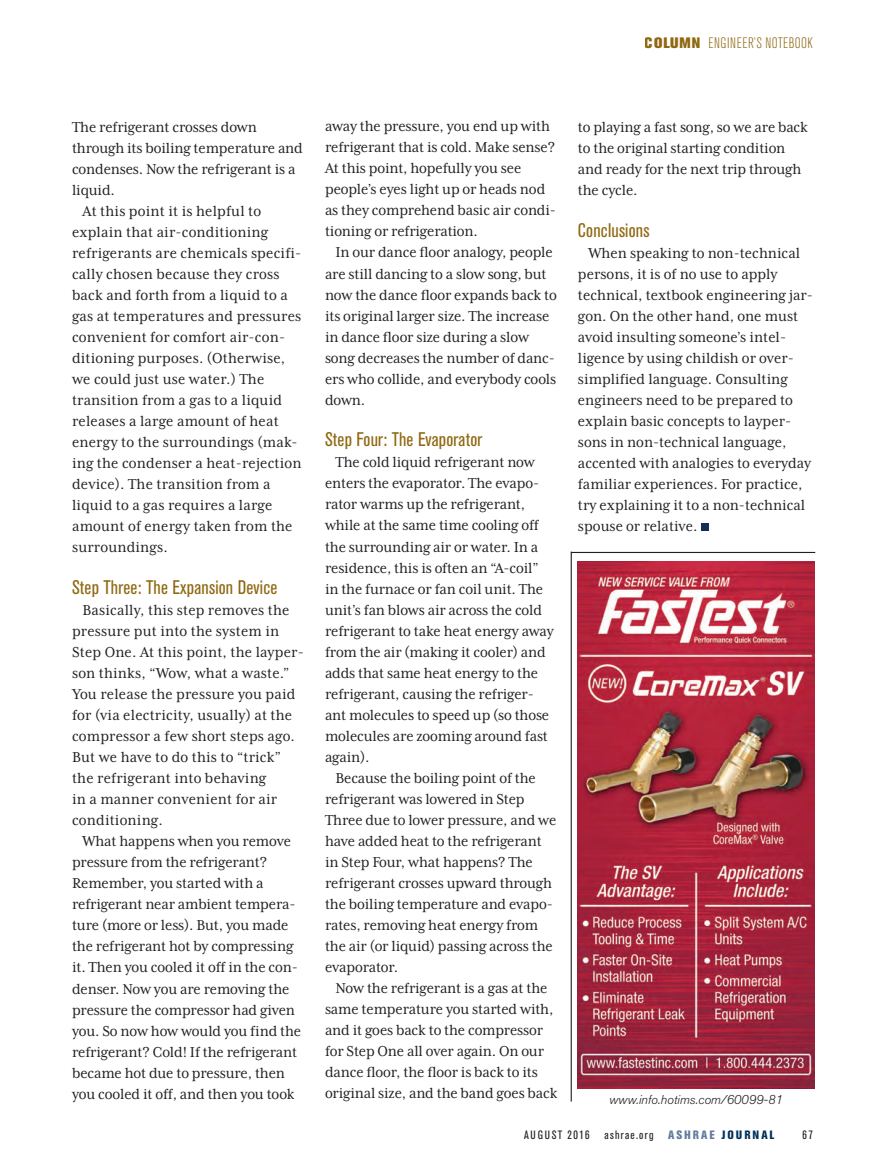
<style>
.page{position:relative;width:885px;height:1175px;background:#fff}
.page>*{position:absolute;margin:0;border:0;box-sizing:border-box;transform-origin:0 0}
.Subhead_1{font:condensed 19.5px "Akzidenz Grotesk BE";letter-spacing:.01em;color:#8f6811}
.text_indent{font:16.5px/21px "Mrs Eaves XL Serif Nar OT";letter-spacing:-.01em;color:#231f20}
.text_indent-2{font:16.5px/21px "Mrs Eaves XL Serif Nar OT";letter-spacing:.01em;color:#231f20}
.t1{font:300 condensed 15px "Akzidenz Grotesk BE";letter-spacing:.04em;color:#8f6811}
.Reader_Service{font:italic 300 12.75px "Akzidenz Grotesk BE";color:#231f20}
.running_foot{font:condensed 12px "Akzidenz Grotesk BE";letter-spacing:.115em;color:#231f20}
.s1{font-weight:800;font-stretch:normal}
.s2{font-weight:800;color:#647b9d}
.s3{font-weight:800;color:#00315a}
</style>
<div class="page">
<img style="left:577px;top:562px;width:236px;height:526px">
<hr style="left:570px;top:551px;width:1px;height:550px;background:#231f20">
<hr style="left:570px;top:552px;width:245px;height:1px;background:#231f20">
<div style="left:700px;top:523px;width:8px;height:8px;background:#142e58"></div>
<p class="t1" style="left:644px;top:35px;width:169px"><span class="s1">COLUMN</span> ENGINEER’S NOTEBOOK</p>
<p class="text_indent" style="left:72px;top:117px;width:232px">The refrigerant crosses down through its boiling temperature and condenses. Now the refrigerant is a liquid.</p>
<p class="text_indent-2" style="left:72px;top:201px;width:231px;text-indent:10px">At this point it is helpful to explain that air-conditioning refrigerants are chemicals specifi&shy;cally chosen because they cross back and forth from a liquid to a gas at temperatures and pressures convenient for comfort air-con&shy;ditioning purposes. (Otherwise, we could just use water.) The transition from a gas to a liquid releases a large amount of heat energy to the surroundings (mak&shy;ing the condenser a heat-rejection device). The transition from a liquid to a gas requires a large amount of energy taken from the surroundings.</p>
<p class="Subhead_1" style="left:72px;top:576px;width:207px">Step Three: The Expansion Device</p>
<p class="text_indent-2" style="left:72px;top:600px;width:233px;text-indent:10px">Basically, this step removes the pressure put into the system in<br>Step One. At this point, the layper&shy;son thinks, “Wow, what a waste.”<br>You release the pressure you paid for (via electricity, usually) at the compressor a few short steps ago.<br>But we have to do this to “trick” the refrigerant into behaving<br>in a manner convenient for air conditioning.</p>
<p class="text_indent" style="left:72px;top:831px;width:230px;text-indent:10px">What happens when you remove pressure from the refrigerant?<br>Remember, you started with a refrigerant near ambient tempera&shy;ture (more or less). But, you made the refrigerant hot by compressing it. Then you cooled it off in the con&shy;denser. Now you are removing the pressure the compressor had given you. So now how would you find the refrigerant? Cold! If the refrigerant became hot due to pressure, then you cooled it off, and then you took</p>
<p class="text_indent" style="left:325px;top:116px;width:232px">away the pressure, you end up with refrigerant that is cold. Make sense?<br>At this point, hopefully you see people’s eyes light up or heads nod as they comprehend basic air condi&shy;tioning or refrigeration.</p>
<p class="text_indent" style="left:325px;top:242px;width:233px;text-indent:10px">In our dance floor analogy, people are still dancing to a slow song, but now the dance floor expands back to its original larger size. The increase in dance floor size during a slow song decreases the number of danc&shy;ers who collide, and everybody cools down.</p>
<p class="Subhead_1" style="left:325px;top:429px;width:159px">Step Four: The Evaporator</p>
<p class="text_indent" style="left:325px;top:452px;width:230px;text-indent:10px">The cold liquid refrigerant now enters the evaporator. The evapo&shy;rator warms up the refrigerant, while at the same time cooling off the surrounding air or water. In a residence, this is often an “A-coil” in the furnace or fan coil unit. The unit’s fan blows air across the cold refrigerant to take heat energy away from the air (making it cooler) and adds that same heat energy to the refrigerant, causing the refriger&shy;ant molecules to speed up (so those molecules are zooming around fast again).</p>
<p class="text_indent" style="left:325px;top:767px;width:233px;text-indent:10px">Because the boiling point of the refrigerant was lowered in Step<br>Three due to lower pressure, and we have added heat to the refrigerant in Step Four, what happens? The refrigerant crosses upward through the boiling temperature and evapo&shy;rates, removing heat energy from the air (or liquid) passing across the evaporator.</p>
<p class="text_indent" style="left:325px;top:977px;width:234px;text-indent:10px">Now the refrigerant is a gas at the same temperature you started with, and it goes back to the compressor for Step One all over again. On our dance floor, the floor is back to its original size, and the band goes back</p>
<p class="text_indent" style="left:578px;top:117px;width:231px">to playing a fast song, so we are back to the original starting condition and ready for the next trip through the cycle.</p>
<p class="Subhead_1" style="left:578px;top:219px;width:73px">Conclusions</p>
<p class="text_indent" style="left:578px;top:243px;width:236px;text-indent:10px">When speaking to non-technical persons, it is of no use to apply technical, textbook engineering jar&shy;gon. On the other hand, one must avoid insulting someone’s intel&shy;ligence by using childish or over&shy;simplified language. Consulting engineers need to be prepared to explain basic concepts to layper&shy;sons in non-technical language, accented with analogies to everyday familiar experiences. For practice, try explaining it to a non-technical spouse or relative.</p>
<p class="Reader_Service" style="left:608px;top:1092px;width:175px">www.info.hotims.com/60099-81</p>
<p class="running_foot" style="left:524px;top:1128px;width:252px">AUGUST 2016 ashrae.org <span class="s2">ASHRAE</span> <span class="s3">JOURNAL</span></p>
<p class="running_foot" style="left:802px;top:1128px;width:12px">67</p>
</div>
